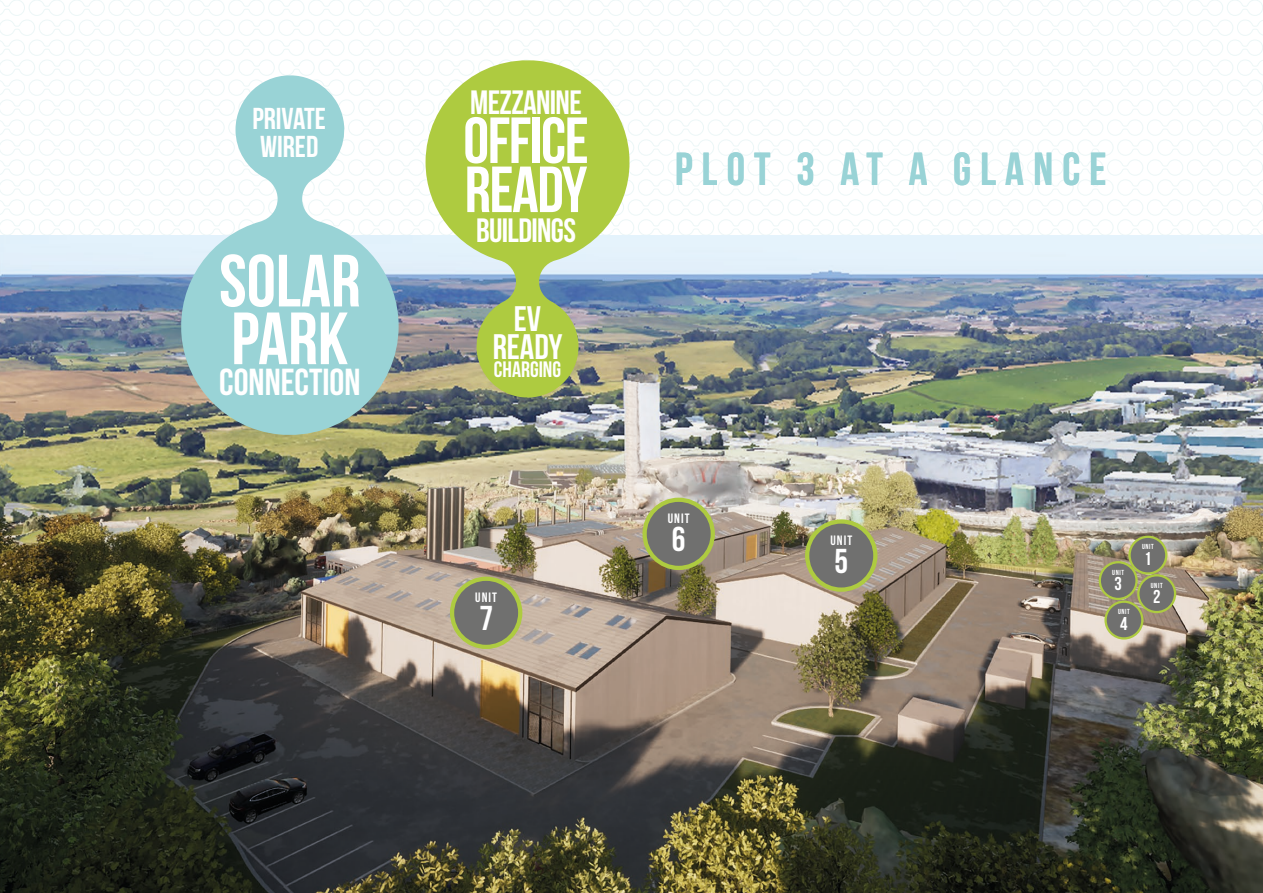
<style>
.page{position:relative;width:1263px;height:893px;background:#fff}
.page>*{position:absolute;margin:0;border:0;box-sizing:border-box;transform-origin:0 0}
.t1{font:73.8px/57.8px "Bebas Neue";color:#fff}
.t2{font:65.1px/49.1px "Bebas Neue";letter-spacing:-.02em;color:#fff}
.t3{font:46.2px "Bebas Neue";letter-spacing:.2em;color:#99d3d6}
.t4{font:37.65px "Bebas Neue";color:#fff}
.t5{font:35.4px/27.8px "Bebas Neue";color:#fff;text-align:center}
.t6{font:700 34.5px "Bebas Neue";color:#fff}
.t7{font:33.75px "Bebas Neue";letter-spacing:-.02em;color:#fff}
.t8{font:30.3px/28.7px "Bebas Neue";color:#fff}
.t9{font:22.35px "Bebas Neue";color:#fff}
.t10{font:700 18.6px "Bebas Neue";color:#fff}
.t11{font:700 13.5px "Bebas Neue";letter-spacing:.08em;color:#fff}
.t12{font:700 7.35px "Bebas Neue";letter-spacing:.08em;color:#fff}
</style>
<div class="page">
<img style="left:0;top:0;width:1263px;height:893px">
<p class="t8" style="left:252px;top:104px;width:75px">PRIVATE<br>WIRED</p>
<h1 class="t1" style="left:219px;top:251px;width:143px">SOLAR<br>PARK</h1>
<p class="t4" style="left:219px;top:361px;width:143px">CONNECTION</p>
<p class="t7" style="left:470px;top:84px;width:113px">MEZZANINE</p>
<h2 class="t2" style="left:463px;top:115px;width:127px">OFFICE<br>READY</h2>
<p class="t7" style="left:476px;top:212px;width:101px">BUILDINGS</p>
<p class="t5" style="left:493px;top:305px;width:71px">EV<br>READY</p>
<p class="t9" style="left:494px;top:357px;width:69px">CHARGING</p>
<p class="t11" style="left:475px;top:590px;width:23px">UNIT</p>
<p class="t6" style="left:479px;top:600px;width:15px">7</p>
<h3 class="t3" style="left:675px;top:144px;width:433px">PLOT 3 AT A GLANCE</h3>
<p class="t11" style="left:668px;top:511px;width:23px">UNIT</p>
<p class="t6" style="left:672px;top:521px;width:15px">6</p>
<p class="t11" style="left:830px;top:533px;width:23px">UNIT</p>
<p class="t6" style="left:834px;top:542px;width:15px">5</p>
<p class="t12" style="left:1142px;top:543px;width:13px">UNIT</p>
<p class="t10" style="left:1144px;top:548px;width:9px">1</p>
<p class="t12" style="left:1112px;top:568px;width:13px">UNIT</p>
<p class="t10" style="left:1114px;top:573px;width:9px">3</p>
<p class="t12" style="left:1151px;top:581px;width:13px">UNIT</p>
<p class="t10" style="left:1153px;top:587px;width:9px">2</p>
<p class="t12" style="left:1118px;top:608px;width:13px">UNIT</p>
<p class="t10" style="left:1120px;top:613px;width:9px">4</p>
</div>
